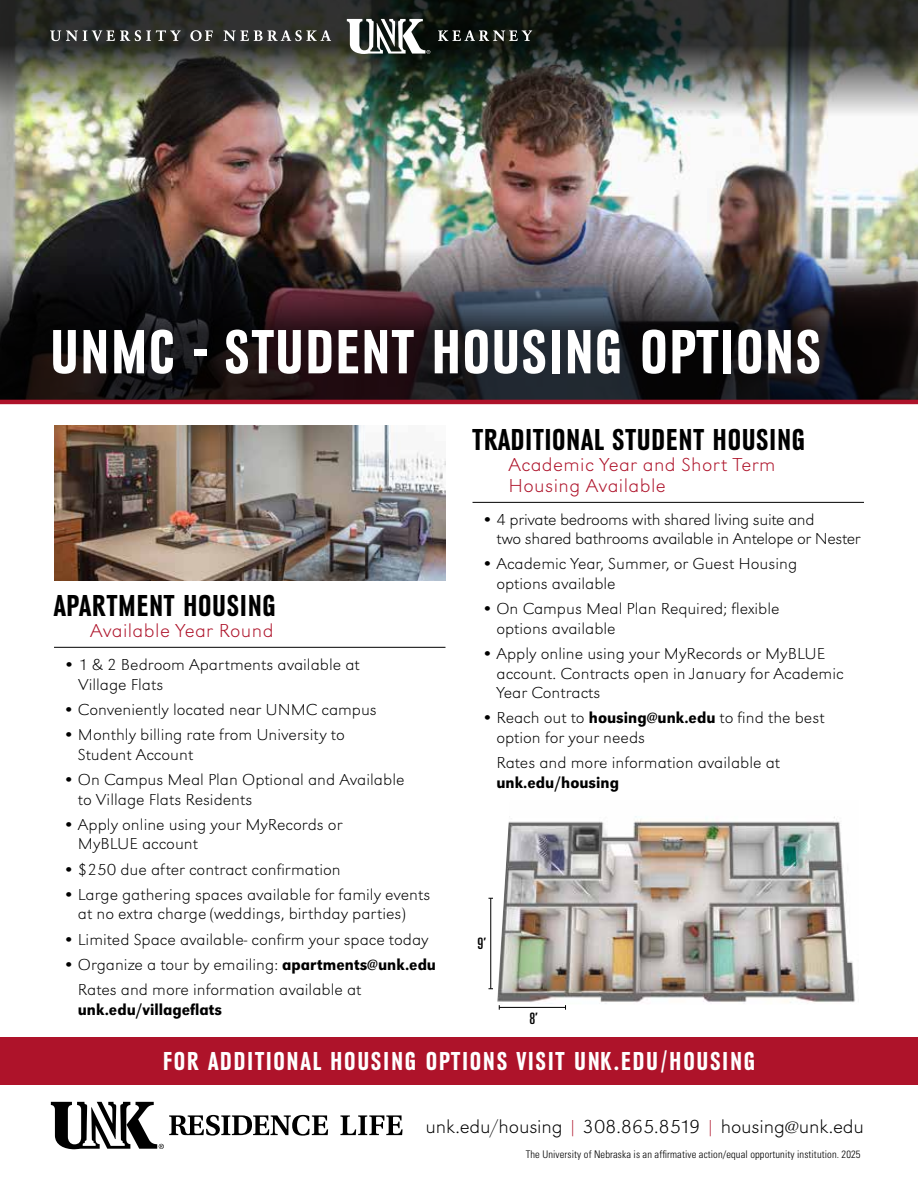
<style>
.page{position:relative;width:918px;height:1188px;background:#fff}
.page>*{position:absolute;margin:0;border:0;box-sizing:border-box;transform-origin:0 0}
.t1{font:64.95px "URW Grotesk TOT Bol Con";letter-spacing:.02em;color:#fff}
.t2{font:31.5px "URW Grotesk TOT Bol Con";letter-spacing:.02em;color:#000}
.t3{font:27px "URW Grotesk TOT Bol Con";letter-spacing:.06em;color:#fff}
.t4{font:19.5px/21px "URW Grotesk TOT Ext Lig Ext Wid";letter-spacing:.02em;color:#ae132a}
.t5{font:19.5px "URW Grotesk TOT Ext Lig Ext Wid";letter-spacing:-.01em;color:#000}
.t6{font:16.5px/19.5px "URW Grotesk TOT Ext Lig Ext Wid";color:#000}
.t7{font:16.5px/19.5px "URW Grotesk TOT Ext Lig Ext Wid";letter-spacing:-.02em;color:#000}
.t8{font:16.5px "URW Grotesk TOT Med Nar";color:#000}
.t9{font:ultra-condensed 15.75px "Univers LT Std";color:#000}
.t10{font:300 condensed 10.5px "Univers LT Std";letter-spacing:.01em;color:#000}
.s1{font-family:"URW Grotesk TOT Med Nar"}
.s2{color:#ae132a}
</style>
<div class="page">
<img style="left:54px;top:426px;width:392px;height:154px">
<img style="left:0;top:117px;width:918px;height:130px">
<img style="left:0;top:247px;width:918px;height:153px">
<svg style="left:51px;top:1102px;width:277px;height:47px"></svg>
<svg style="left:340px;top:1115px;width:63px;height:20px"></svg>
<img style="left:497px;top:816px;width:358px;height:188px">
<hr style="left:490px;top:898px;width:1px;height:91px;background:#000">
<hr style="left:499px;top:1007px;width:67px;height:1px;background:#000">
<div style="left:0;top:1037px;width:918px;height:48px;background:#ae132a"></div>
<hr style="left:54px;top:647px;width:391px;height:1px;background:#000">
<hr style="left:0;top:400px;width:918px;height:4px;background:#ae132a">
<hr style="left:473px;top:502px;width:391px;height:1px;background:#000">
<img style="left:0;top:0;width:918px;height:117px">
<svg style="left:50px;top:30px;width:131px;height:11px"></svg>
<svg style="left:190px;top:30px;width:23px;height:11px"></svg>
<svg style="left:224px;top:30px;width:107px;height:11px"></svg>
<svg style="left:438px;top:30px;width:94px;height:11px"></svg>
<svg style="left:347px;top:19px;width:83px;height:35px"></svg>
<h1 class="t1" style="left:50px;top:317px;width:772px">UNMC - STUDENT HOUSING OPTIONS</h1>
<h2 class="t2" style="left:473px;top:422px;width:334px">TRADITIONAL STUDENT HOUSING</h2>
<p class="t4" style="left:509px;top:453px;width:269px">Academic Year and Short Term<br>Housing Available</p>
<p class="t7" style="left:497px;top:509px;width:366px;text-indent:-15px">• 4 private bedrooms with shared living suite and<br>two shared bathrooms available in Antelope or Nester</p>
<p class="t6" style="left:497px;top:554px;width:302px;text-indent:-15px">• Academic Year, Summer, or Guest Housing options available</p>
<p class="t6" style="left:496px;top:599px;width:285px;text-indent:-15px">• On Campus Meal Plan Required; flexible options available</p>
<p class="t6" style="left:496px;top:644px;width:349px;text-indent:-15px">• Apply online using your MyRecords or MyBLUE account. Contracts open in January for Academic<br>Year Contracts</p>
<p class="t6" style="left:496px;top:708px;width:330px;text-indent:-15px">• Reach out to <span class="s1">housing@unk.edu</span> to find the best option for your needs</p>
<p class="t6" style="left:496px;top:753px;width:285px">Rates and more information available at</p>
<p class="t8" style="left:496px;top:773px;width:124px">unk.edu/housing</p>
<h2 class="t2" style="left:54px;top:589px;width:223px">APARTMENT HOUSING</h2>
<p class="t4" style="left:90px;top:620px;width:185px">Available Year Round</p>
<p class="t6" style="left:78px;top:655px;width:283px;text-indent:-15px">• 1 &amp; 2 Bedroom Apartments available at<br>Village Flats</p>
<p class="t6" style="left:63px;top:700px;width:315px">• Conveniently located near UNMC campus</p>
<p class="t6" style="left:78px;top:725px;width:268px;text-indent:-15px">• Monthly billing rate from University to<br>Student Account</p>
<p class="t6" style="left:78px;top:770px;width:328px;text-indent:-15px">• On Campus Meal Plan Optional and Available to Village Flats Residents</p>
<p class="t6" style="left:78px;top:815px;width:266px;text-indent:-15px">• Apply online using your MyRecords or<br>MyBLUE account</p>
<p class="t6" style="left:63px;top:859px;width:279px">• $250 due after contract confirmation</p>
<p class="t6" style="left:63px;top:885px;width:369px;text-align:center">• Large gathering spaces available for family events at no extra charge (weddings, birthday parties)</p>
<p class="t6" style="left:63px;top:929px;width:367px">• Limited Space available- confirm your space today</p>
<p class="t6" style="left:78px;top:952px;width:360px;line-height:25.3px;text-indent:-15px">• Organize a tour by emailing: <span class="s1">apartments@unk.edu<br></span>Rates and more information available at</p>
<p class="t8" style="left:78px;top:1000px;width:146px">unk.edu/villageflats</p>
<p class="t9" style="left:478px;top:934px;width:10px">9’</p>
<p class="t9" style="left:529px;top:1009px;width:10px">8’</p>
<h3 class="t3" style="left:163px;top:1046px;width:594px">FOR ADDITIONAL HOUSING OPTIONS VISIT UNK.EDU/HOUSING</h3>
<p class="t5" style="left:426px;top:1115px;width:440px">unk.edu/housing <span class="s2">|</span> 308.865.8519 <span class="s2">|</span> housing@unk.edu</p>
<p class="t10" style="left:526px;top:1148px;width:336px">The University of Nebraska is an affirmative action/equal opportunity institution. 2025</p>
</div>
